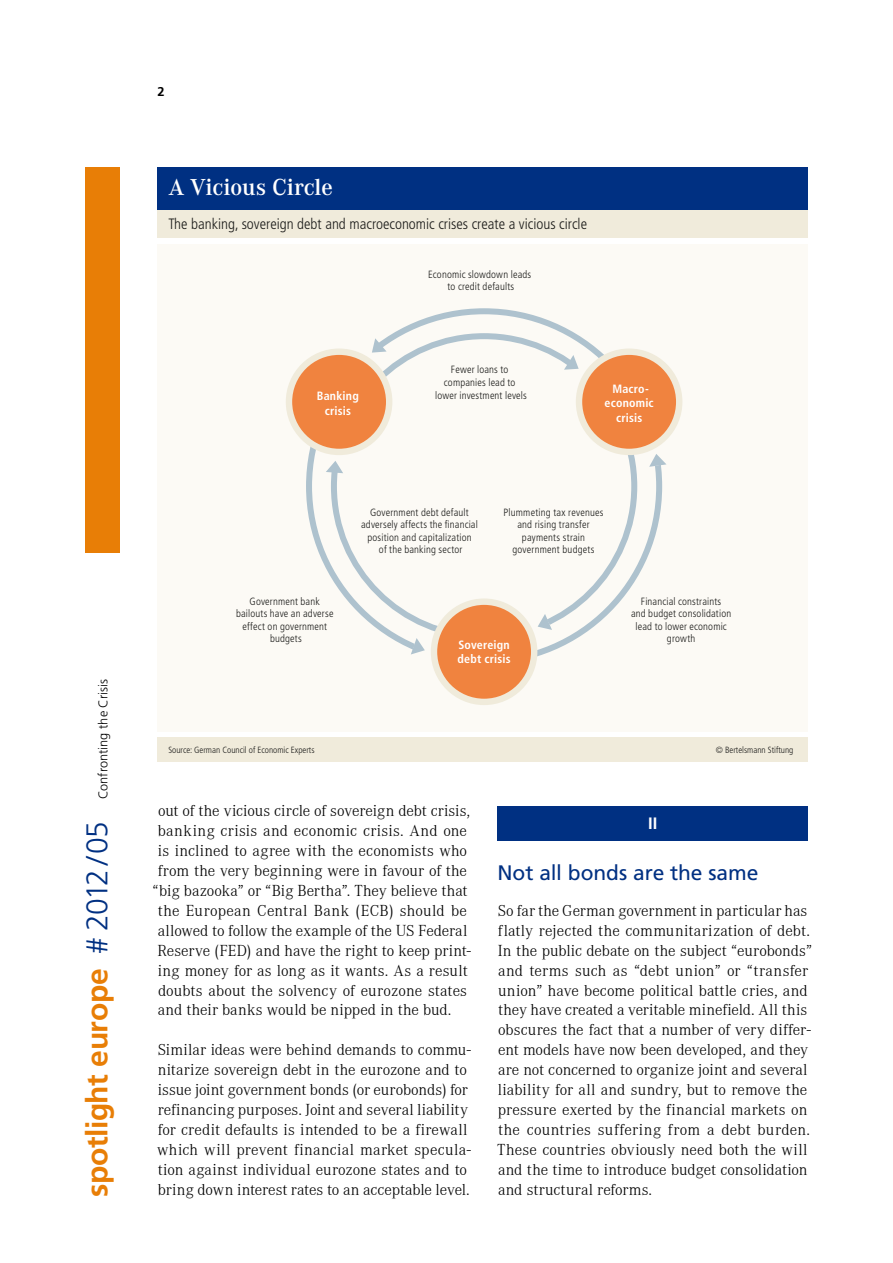
<style>
.page{position:relative;width:893px;height:1263px;background:#fff}
.page>*{position:absolute;margin:0;border:0;box-sizing:border-box;transform-origin:0 0}
.t1{font:700 30px "Frutiger LT Std";letter-spacing:-.015em;color:#e87e06}
.t2{font:600 24px "Corporate A";letter-spacing:-.005em;color:#fff}
.t3{font:21px "Frutiger LT Std";letter-spacing:-.005em;color:#003082}
.t4{font:300 16.5px/20px "Corporate A";letter-spacing:.005em;color:#000}
.t5{font:700 16.5px "Frutiger LT Std";color:#fff}
.t6{font:300 condensed 15px "Frutiger LT Std";color:#1d1d1b}
.t7{font:300 12.75px "Frutiger LT Std";color:#000}
.t8{font:700 12.75px "Frutiger LT Std";color:#000}
.t9{font:700 condensed 12px/14.4px "Frutiger LT Std";letter-spacing:.015em;color:#fff;text-align:center}
.t10{font:300 condensed 10.5px/12.6px "Frutiger LT Std";letter-spacing:.015em;color:#1d1d1b;text-align:center}
.t11{font:300 condensed 9px "Frutiger LT Std";color:#1d1d1b}
.s1{font-weight:300;color:#003082}
</style>
<div class="page">
<div style="left:85px;top:167px;width:34px;height:386px;background:#e87e06"></div>
<div style="left:497px;top:806px;width:311px;height:34px;background:#003082"></div>
<div style="left:157px;top:244px;width:651px;height:487px;background:#fcfaf5"></div>
<svg style="left:326px;top:461px;width:17px;height:12px"></svg>
<svg style="left:411px;top:638px;width:22px;height:27px"></svg>
<svg style="left:526px;top:614px;width:27px;height:32px"></svg>
<svg style="left:645px;top:437px;width:24px;height:30px"></svg>
<svg style="left:564px;top:355px;width:37px;height:15px"></svg>
<svg style="left:372px;top:338px;width:15px;height:36px"></svg>
<div style="left:286px;top:348px;width:106px;height:107px;background:#f0ebdb;border-radius:50%"></div>
<div style="left:576px;top:348px;width:106px;height:107px;background:#f0ebdb;border-radius:50%"></div>
<div style="left:431px;top:598px;width:106px;height:107px;background:#f0ebdb;border-radius:50%"></div>
<div style="left:157px;top:209px;width:651px;height:29px;background:#f0ebdb"></div>
<div style="left:157px;top:167px;width:651px;height:42px;background:#003082"></div>
<div style="left:157px;top:737px;width:651px;height:25px;background:#f0ebdb"></div>
<div style="left:292px;top:355px;width:94px;height:94px;background:#f0833f;border-radius:50%"></div>
<div style="left:582px;top:355px;width:94px;height:94px;background:#f0833f;border-radius:50%"></div>
<div style="left:437px;top:605px;width:94px;height:94px;background:#f0833f;border-radius:50%"></div>
<p class="t7" style="left:96px;top:799px;width:121px;rotate:-90deg">Confronting the Crisis</p>
<h1 class="t1" style="left:79px;top:1197px;width:377px;rotate:-90deg">spotlight europe <span class="s1"># 2012/05</span></h1>
<p class="t8" style="left:157px;top:84px;width:9px">2</p>
<h2 class="t2" style="left:168px;top:174px;width:166px">A Vicious Circle</h2>
<p class="t6" style="left:168px;top:215px;width:420px">The banking, sovereign debt and macroeconomic crises create a vicious circle</p>
<p class="t10" style="left:428px;top:268px;width:105px">Economic slowdown leads to credit defaults</p>
<p class="t10" style="left:435px;top:364px;width:93px">Fewer loans to companies lead to lower investment levels</p>
<p class="t9" style="left:317px;top:389px;width:44px">Banking crisis</p>
<p class="t9" style="left:604px;top:381px;width:51px">Macro&shy;economic crisis</p>
<p class="t10" style="left:236px;top:595px;width:99px">Government bank bailouts have an adverse effect on government budgets</p>
<p class="t10" style="left:361px;top:506px;width:118px">Government debt default adversely affects the financial position and capitalization<br>of the banking sector</p>
<p class="t10" style="left:503px;top:506px;width:102px">Plummeting tax revenues and rising transfer payments strain government budgets</p>
<p class="t9" style="left:458px;top:637px;width:55px;text-align:left">Sovereign debt crisis</p>
<p class="t10" style="left:631px;top:595px;width:102px">Financial constraints<br>and budget consolidation lead to lower economic growth</p>
<p class="t11" style="left:168px;top:744px;width:148px">Source: German Council of Economic Experts</p>
<p class="t11" style="left:716px;top:744px;width:79px">© Bertelsmann Stiftung</p>
<p class="t4" style="left:158px;top:801px;width:314px">out of the vicious circle of sovereign debt crisis,</p>
<p class="t4" style="left:158px;top:821px;width:311px">banking crisis and economic crisis. And one</p>
<p class="t4" style="left:158px;top:841px;width:311px">is inclined to agree with the economists who</p>
<p class="t4" style="left:158px;top:861px;width:311px">from the very beginning were in favour of the</p>
<p class="t4" style="left:153px;top:881px;width:316px">“big bazooka” or “Big Bertha”. They believe that</p>
<p class="t4" style="left:158px;top:901px;width:311px">the European Central Bank (ECB) should be</p>
<p class="t4" style="left:158px;top:921px;width:311px">allowed to follow the example of the US Federal</p>
<p class="t4" style="left:158px;top:941px;width:315px">Reserve (FED) and have the right to keep print-</p>
<p class="t4" style="left:158px;top:960px;width:311px">ing money for as long as it wants. As a result</p>
<p class="t4" style="left:158px;top:980px;width:311px">doubts about the solvency of eurozone states</p>
<p class="t4" style="left:158px;top:1000px;width:295px">and their banks would be nipped in the bud.</p>
<p class="t4" style="left:157px;top:1040px;width:315px">Similar ideas were behind demands to commu&shy;nitarize sovereign debt in the eurozone and to issue joint government bonds (or eurobonds) for refinancing purposes. Joint and several liability for credit defaults is intended to be a firewall which will prevent financial market specula&shy;tion against individual eurozone states and to bring down interest rates to an acceptable level.</p>
<p class="t5" style="left:648px;top:814px;width:11px">II</p>
<p class="t3" style="left:497px;top:860px;width:263px">Not all bonds are the same</p>
<p class="t4" style="left:497px;top:901px;width:316px">So far the German government in particular has flatly rejected the communitarization of debt.<br>In the public debate on the subject “eurobonds” and terms such as “debt union” or “transfer union” have become political battle cries, and they have created a veritable minefield. All this obscures the fact that a number of very differ&shy;ent models have now been developed, and they are not concerned to organize joint and several liability for all and sundry, but to remove the pressure exerted by the financial markets on the countries suffering from a debt burden.<br>These countries obviously need both the will and the time to introduce budget consolidation and structural reforms.</p>
</div>
